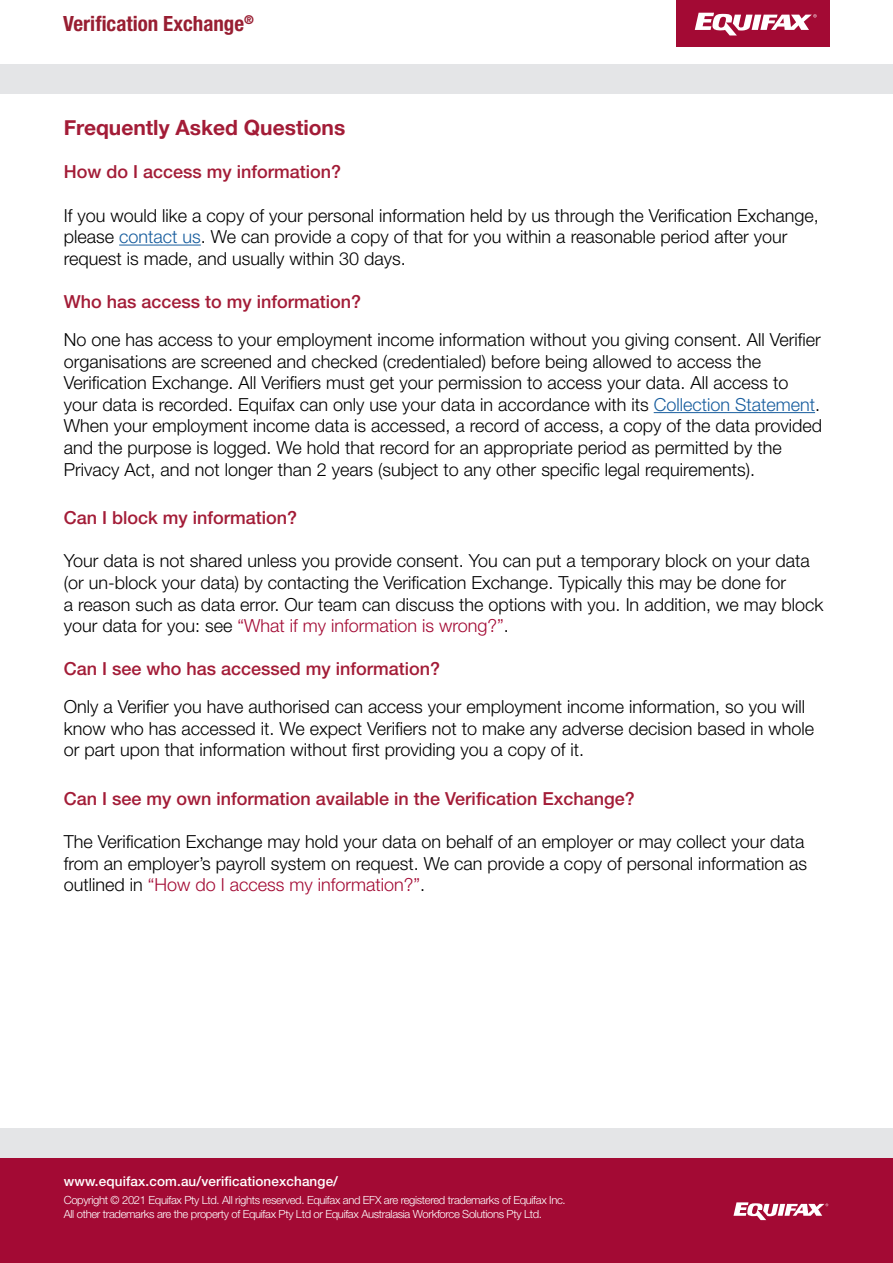
<style>
.page{position:relative;width:893px;height:1263px;background:#fff}
.page>*{position:absolute;margin:0;border:0;box-sizing:border-box;transform-origin:0 0}
.t1{font:700 21px "Helvetica Neue";color:#a31c37}
.t2{font:700 condensed 21px "Helvetica Neue LT Std";color:#981e32}
.t3{font:300 18px/21.6px "Helvetica Neue LT Std";color:#000}
.t4{font:500 18px "Helvetica Neue LT Std";color:#a31c37}
.Body_Copy{font:500 13.5px "Helvetica Neue LT Std";letter-spacing:.01em;color:#fff}
.Body_Copy-2{font:300 11.25px/13.5px "Helvetica Neue LT Std";letter-spacing:-.03em;color:#fff}
.s1{color:#175d9e}
.s2{color:#a30a34}
</style>
<div class="page">
<div style="left:0;top:1158px;width:893px;height:105px;background:#a30a34"></div>
<hr style="left:119px;top:245px;width:82px;height:1px;background:#175d9e">
<hr style="left:654px;top:412px;width:161px;height:1px;background:#175d9e">
<svg style="left:733px;top:1202px;width:95px;height:18px"></svg>
<div style="left:0;top:1128px;width:893px;height:30px;background:#e4e5e7"></div>
<div style="left:0;top:64px;width:893px;height:30px;background:#e4e5e7"></div>
<div style="left:677px;top:0;width:153px;height:47px;background:#a30a34"></div>
<svg style="left:695px;top:13px;width:122px;height:22px"></svg>
<p class="t2" style="left:63px;top:11px;width:192px">Verification Exchange<sup>®</sup></p>
<p class="t1" style="left:64px;top:111px;width:283px">Frequently Asked Questions</p>
<p class="t4" style="left:64px;top:161px;width:279px">How do I access my information?</p>
<p class="t3" style="left:64px;top:204px;width:756px">If you would like a copy of your personal information held by us through the Verification Exchange, please <span class="s1">contact us</span>. We can provide a copy of that for you within a reasonable period after your request is made, and usually within 30 days.</p>
<p class="t4" style="left:64px;top:291px;width:299px">Who has access to my information?</p>
<p class="t3" style="left:64px;top:328px;width:758px">No one has access to your employment income information without you giving consent. All Verifier organisations are screened and checked (credentialed) before being allowed to access the</p>
<p class="t3" style="left:64px;top:372px;width:760px">Verification Exchange. All Verifiers must get your permission to access your data. All access to your data is recorded. Equifax can only use your data in accordance with its <span class="s1">Collection Statement</span>.<br>When your employment income data is accessed, a record of access, a copy of the data provided and the purpose is logged. We hold that record for an appropriate period as permitted by the</p>
<p class="t3" style="left:64px;top:458px;width:693px">Privacy Act, and not longer than 2 years (subject to any other specific legal requirements).</p>
<p class="t4" style="left:64px;top:507px;width:235px">Can I block my information?</p>
<p class="t3" style="left:64px;top:550px;width:747px">Your data is not shared unless you provide consent. You can put a temporary block on your data (or un-block your data) by contacting the Verification Exchange. Typically this may be done for</p>
<p class="t3" style="left:64px;top:593px;width:761px">a reason such as data error. Our team can discuss the options with you. In addition, we may block your data for you: see <span class="s2">“What if my information is wrong?”</span>.</p>
<p class="t4" style="left:64px;top:658px;width:378px">Can I see who has accessed my information?</p>
<p class="t3" style="left:64px;top:696px;width:752px">Only a Verifier you have authorised can access your employment income information, so you will know who has accessed it. We expect Verifiers not to make any adverse decision based in whole or part upon that information without first providing you a copy of it.</p>
<p class="t4" style="left:64px;top:788px;width:572px">Can I see my own information available in the Verification Exchange?</p>
<p class="t3" style="left:64px;top:830px;width:745px">The Verification Exchange may hold your data on behalf of an employer or may collect your data from an employer’s payroll system on request. We can provide a copy of personal information as outlined in <span class="s2">“How do I access my information?”</span>.</p>
<p class="Body_Copy" style="left:64px;top:1173px;width:276px">www.equifax.com.au/verificationexchange/</p>
<p class="Body_Copy-2" style="left:64px;top:1193px;width:503px">Copyright © 2021 Equifax Pty Ltd. All rights reserved. Equifax and EFX are registered trademarks of Equifax Inc.<br>All other trademarks are the property of Equifax Pty Ltd or Equifax Australasia Workforce Solutions Pty Ltd.</p>
</div>
